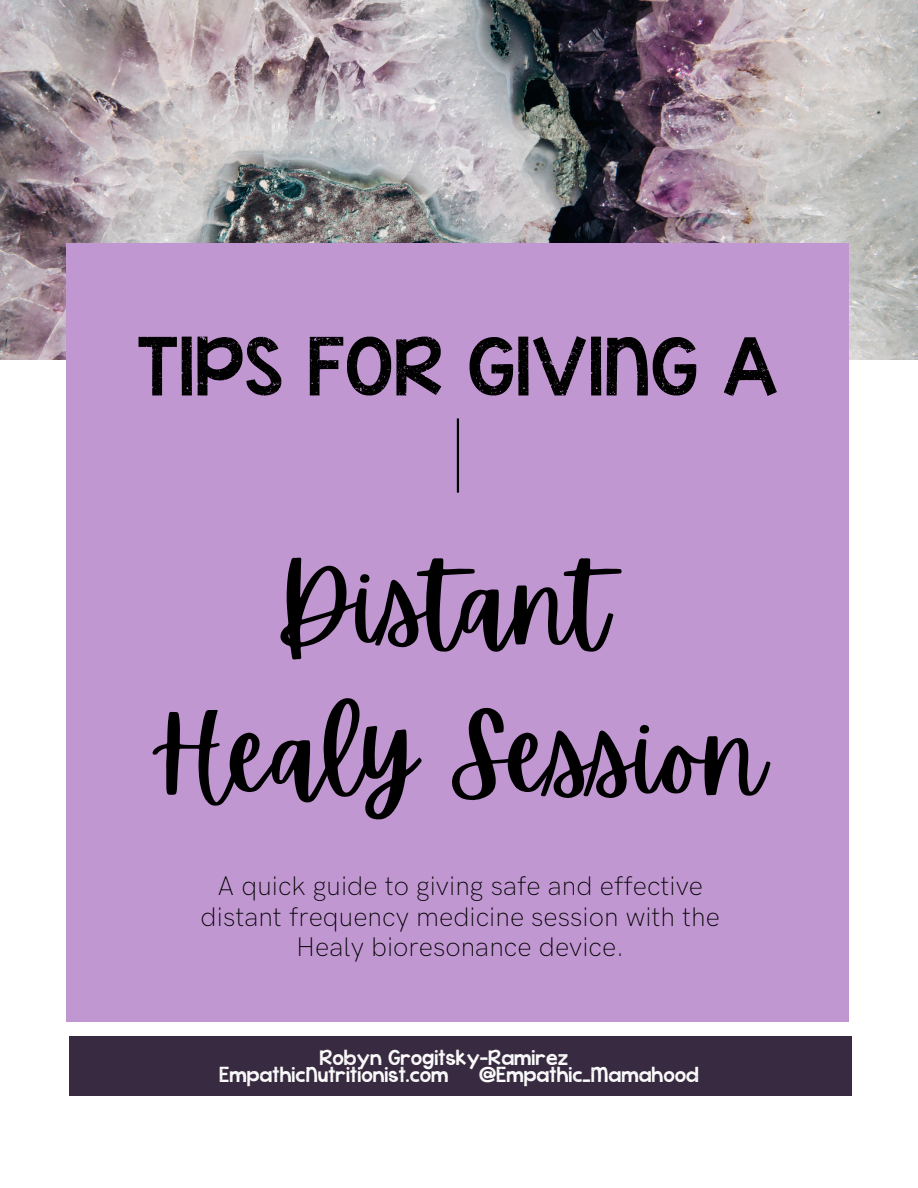
<style>
.page{position:relative;width:918px;height:1188px;background:#fff}
.page>*{position:absolute;margin:0;border:0;box-sizing:border-box;transform-origin:0 0}
.t1{font:108px/150.8px "Apricots";color:#000;text-align:center}
.t2{font:61.5px "KG Cold Coffee";color:#000}
.t3{font:200 27px/30.3px "HK Grotesk Pro";color:#000;text-align:center}
.t4{font:15.9px/17.2px "KG Cold Coffee";color:#fff}
</style>
<div class="page">
<img style="left:0;top:0;width:918px;height:360px">
<div style="left:66px;top:244px;width:783px;height:778px;background:#c197d2"></div>
<svg style="left:457px;top:418px;width:2px;height:75px"></svg>
<div style="left:69px;top:1036px;width:783px;height:60px;background:#382a40"></div>
<h2 class="t2" style="left:137px;top:319px;width:644px">TIPS FOR GIVING A</h2>
<h1 class="t1" style="left:151px;top:531px;width:616px">Distant<br>Healy Session</h1>
<p class="t3" style="left:201px;top:872px;width:521px">A quick guide to giving safe and effective distant frequency medicine session with the<br>Healy bioresonance device.</p>
<p class="t4" style="left:219px;top:1049px;width:350px;text-indent:100px">Robyn Grogitsky-Ramirez<br>EmpathicNutritionist.com</p>
<p class="t4" style="left:479px;top:1066px;width:221px">@Empathic_Mamahood</p>
</div>
